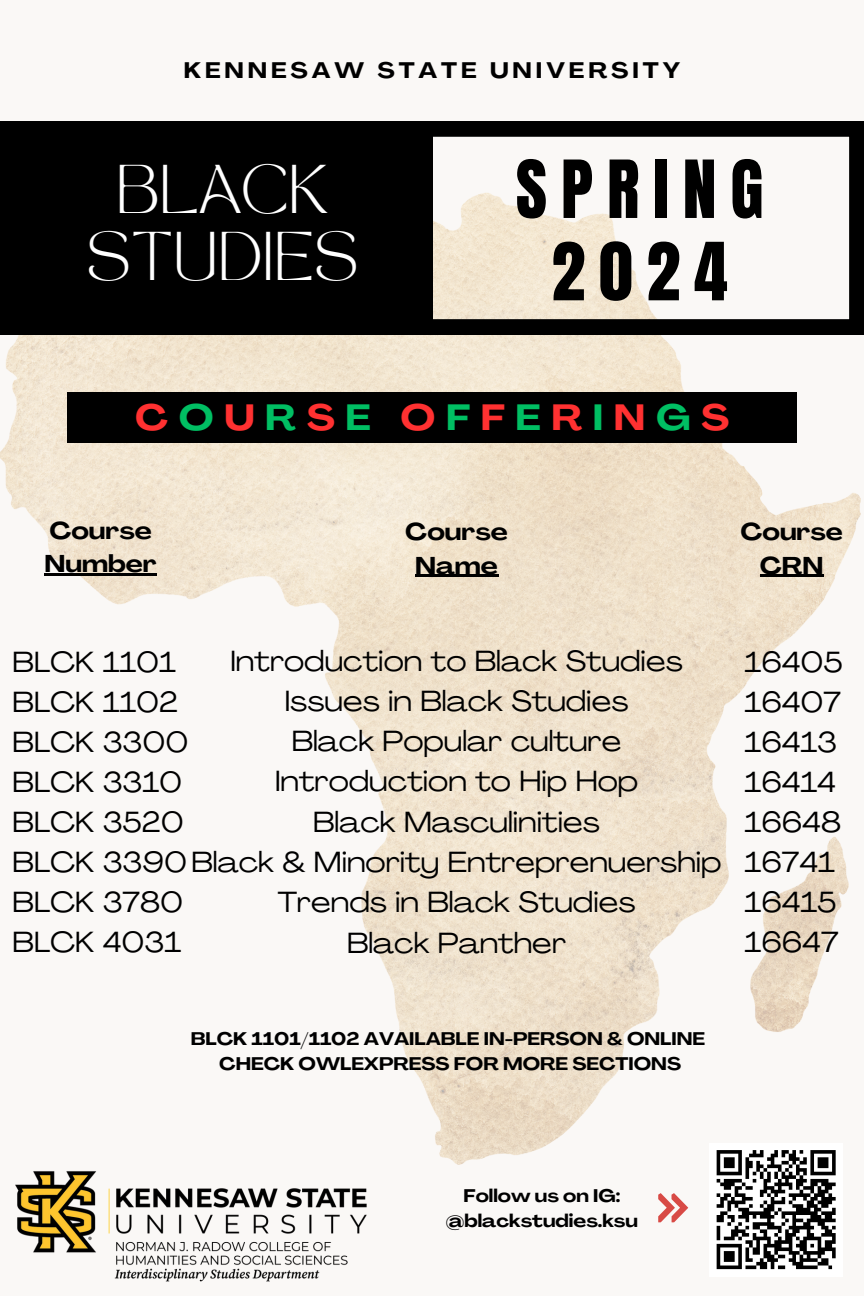
<style>
.page{position:relative;width:864px;height:1296px;background:#faf8f6}
.page>*{position:absolute;margin:0;border:0;box-sizing:border-box;transform-origin:0 0}
.t1{font:68.1px/82.3px "Anton";letter-spacing:.205em;color:#000;text-align:center}
.t2{font:48.2px "TAN MONCHERI Regular";color:#fff}
.t3{font:700 expanded 36px "Agrandir";letter-spacing:.295em;color:#ff3131}
.t4{font:expanded 28.8px "Agrandir";color:#000}
.t5{font:700 expanded 24px/33.3px "Agrandir";color:#000;text-align:center}
.t6{font:700 expanded 22.1px "Agrandir";letter-spacing:.18em;color:#000}
.t7{font:700 expanded 18px "Agrandir";color:#000}
.s1{color:#00bf63}
</style>
<div class="page">
<img style="left:0;top:334px;width:861px;height:830px">
<div style="left:68px;top:393px;width:729px;height:50px;background:#000"></div>
<img style="left:0;top:1155px;width:380px;height:127px">
<svg style="left:0;top:122px;width:864px;height:212px"></svg>
<div style="left:13px;top:134px;width:419px;height:188px;background:#000"></div>
<hr style="left:44px;top:574px;width:113px;height:2px;background:#000">
<hr style="left:415px;top:575px;width:83px;height:2px;background:#000">
<hr style="left:760px;top:575px;width:63px;height:2px;background:#000">
<div style="left:709px;top:1143px;width:134px;height:133px;background:#fff"></div>
<svg style="left:716px;top:1150px;width:120px;height:120px"></svg>
<svg style="left:658px;top:1193px;width:30px;height:29px"></svg>
<p class="t6" style="left:184px;top:62px;width:498px">KENNESAW STATE UNIVERSITY</p>
<p class="t2" style="left:116px;top:164px;width:214px">BLACK</p>
<p class="t2" style="left:87px;top:231px;width:273px">STUDIES</p>
<p class="t1" style="left:516px;top:149px;width:249px">SPRING<br>2024</p>
<p class="t3" style="left:135px;top:403px;width:596px">C<span class="s1">O</span>U<span class="s1">R</span>S<span class="s1">E</span> O<span class="s1">F</span>F<span class="s1">E</span>R<span class="s1">I</span>N<span class="s1">G</span>S</p>
<p class="t5" style="left:44px;top:516px;width:114px;text-align:left">Course<br>Number</p>
<p class="t5" style="left:405px;top:518px;width:104px">Course<br>Name</p>
<p class="t5" style="left:740px;top:518px;width:104px">Course<br>CRN</p>
<p class="t4" style="left:230px;top:649px;width:454px">Introduction to Black Studies</p>
<p class="t4" style="left:285px;top:689px;width:345px">Issues in Black Studies</p>
<p class="t4" style="left:292px;top:730px;width:331px">Black Popular culture</p>
<p class="t4" style="left:275px;top:770px;width:365px">Introduction to Hip Hop</p>
<p class="t4" style="left:313px;top:810px;width:288px">Black Masculinities</p>
<p class="t4" style="left:13px;top:651px;width:165px">BLCK 1101</p>
<p class="t4" style="left:13px;top:691px;width:167px">BLCK 1102</p>
<p class="t4" style="left:13px;top:731px;width:177px">BLCK 3300</p>
<p class="t4" style="left:13px;top:771px;width:171px">BLCK 3310</p>
<p class="t4" style="left:13px;top:811px;width:173px">BLCK 3520</p>
<p class="t4" style="left:13px;top:850px;width:711px">BLCK 3390Black &amp; Minority Entreprenuership</p>
<p class="t4" style="left:13px;top:891px;width:172px">BLCK 3780</p>
<p class="t4" style="left:13px;top:931px;width:170px">BLCK 4031</p>
<p class="t4" style="left:278px;top:891px;width:359px">Trends in Black Studies</p>
<p class="t4" style="left:347px;top:931px;width:221px">Black Panther</p>
<p class="t4" style="left:745px;top:651px;width:100px">16405</p>
<p class="t4" style="left:745px;top:691px;width:98px">16407</p>
<p class="t4" style="left:745px;top:731px;width:94px">16413</p>
<p class="t4" style="left:745px;top:771px;width:93px">16414</p>
<p class="t4" style="left:745px;top:811px;width:98px">16648</p>
<p class="t4" style="left:745px;top:851px;width:92px">16741</p>
<p class="t4" style="left:745px;top:891px;width:93px">16415</p>
<p class="t4" style="left:745px;top:931px;width:95px">16647</p>
<p class="t7" style="left:191px;top:1031px;width:516px">BLCK 1101/1102 AVAILABLE IN-PERSON &amp; ONLINE</p>
<p class="t7" style="left:219px;top:1056px;width:463px">CHECK OWLEXPRESS FOR MORE SECTIONS</p>
<p class="t7" style="left:464px;top:1188px;width:158px">Follow us on IG:</p>
<p class="t7" style="left:446px;top:1213px;width:194px">@blackstudies.ksu</p>
</div>
